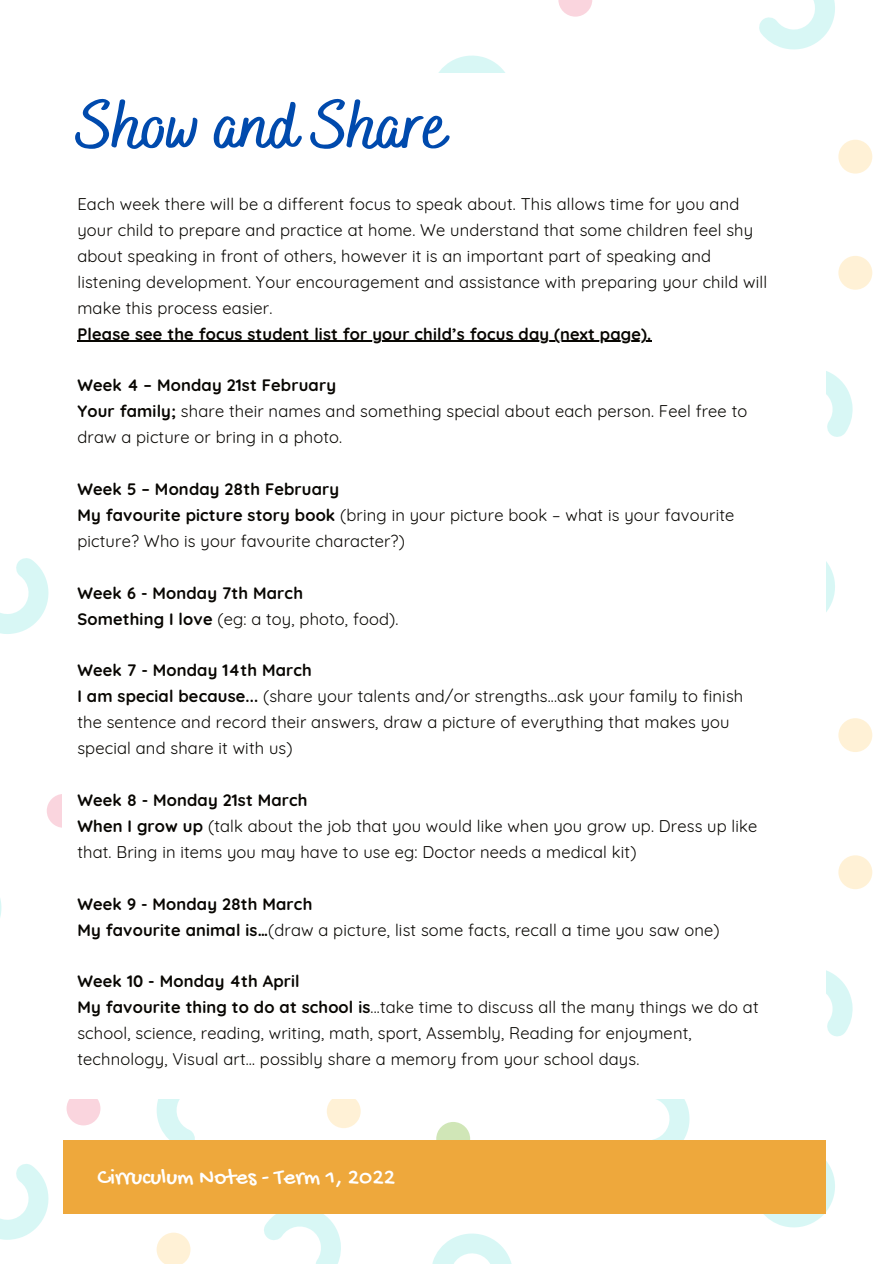
<style>
.page{position:relative;width:894px;height:1264px;background:#fff}
.page>*{position:absolute;margin:0;border:0;box-sizing:border-box;transform-origin:0 0}
.t1{font:700 67.5px "Bakerie Smooth";color:#004aad}
.t2{font:23.25px "Gochi Hand";color:#fff}
.t3{font:16.5px/26px "Quicksand";letter-spacing:.01em;color:#080602}
.t4{font:700 16.5px "Quicksand";letter-spacing:.01em;color:#080602}
.s1{font-weight:700}
</style>
<div class="page">
<svg style="left:47px;top:794px;width:34px;height:33px"></svg>
<svg style="left:0;top:558px;width:49px;height:76px"></svg>
<svg style="left:0;top:898px;width:2px;height:19px"></svg>
<div style="left:838px;top:718px;width:34px;height:34px;background:#fff1d6;border-radius:50%"></div>
<div style="left:838px;top:256px;width:34px;height:34px;background:#fff1d6;border-radius:50%"></div>
<svg style="left:826px;top:561px;width:9px;height:51px"></svg>
<svg style="left:826px;top:371px;width:26px;height:66px"></svg>
<svg style="left:436px;top:1121px;width:34px;height:34px"></svg>
<div style="left:838px;top:855px;width:34px;height:34px;background:#fff1d6;border-radius:50%"></div>
<svg style="left:757px;top:1155px;width:78px;height:73px"></svg>
<svg style="left:826px;top:970px;width:26px;height:67px"></svg>
<svg style="left:653px;top:1099px;width:37px;height:41px"></svg>
<svg style="left:432px;top:1233px;width:79px;height:30px"></svg>
<div style="left:66px;top:1091px;width:34px;height:34px;background:#fad5de;border-radius:50%"></div>
<svg style="left:156px;top:1232px;width:34px;height:31px"></svg>
<div style="left:327px;top:1094px;width:33px;height:34px;background:#fff1d6;border-radius:50%"></div>
<svg style="left:0;top:1164px;width:49px;height:75px"></svg>
<svg style="left:262px;top:1213px;width:79px;height:50px"></svg>
<svg style="left:156px;top:1099px;width:39px;height:41px"></svg>
<svg style="left:558px;top:0;width:34px;height:17px"></svg>
<div style="left:838px;top:140px;width:34px;height:34px;background:#fff1d6;border-radius:50%"></div>
<svg style="left:759px;top:0;width:76px;height:50px"></svg>
<svg style="left:438px;top:55px;width:67px;height:18px"></svg>
<div style="left:778px;top:1140px;width:47px;height:73px;background:#eea83c"></div>
<div style="left:110px;top:1140px;width:668px;height:73px;background:#eea83c"></div>
<div style="left:63px;top:1140px;width:47px;height:73px;background:#eea83c"></div>
<div style="left:63px;top:141px;width:762px;height:898px;background:#fff"></div>
<div style="left:63px;top:1039px;width:762px;height:59px;background:#fff"></div>
<hr style="left:77px;top:341px;width:574px;height:1px;background:#080602">
<p class="t1" style="left:77px;top:86px;width:371px">Show and Share</p>
<p class="t3" style="left:77px;top:191px;width:691px">Each week there will be a different focus to speak about. This allows time for you and your child to prepare and practice at home. We understand that some children feel shy about speaking in front of others, however it is an important part of speaking and listening development. Your encouragement and assistance with preparing your child will make this process easier.</p>
<p class="t4" style="left:77px;top:323px;width:575px">Please see the focus student list for your child’s focus day (next page).</p>
<p class="t4" style="left:77px;top:375px;width:260px">Week 4 – Monday 21st February</p>
<p class="t3" style="left:77px;top:398px;width:671px"><span class="s1">Your family;</span> share their names and something special about each person. Feel free to draw a picture or bring in a photo.</p>
<p class="t4" style="left:77px;top:478px;width:263px">Week 5 – Monday 28th February</p>
<p class="t3" style="left:77px;top:502px;width:658px"><span class="s1">My favourite picture story book</span> (bring in your picture book – what is your favourite picture? Who is your favourite character?)</p>
<p class="t4" style="left:77px;top:582px;width:227px">Week 6 - Monday 7th March</p>
<p class="t3" style="left:77px;top:605px;width:322px"><span class="s1">Something I love</span> (eg: a toy, photo, food).</p>
<p class="t4" style="left:77px;top:660px;width:236px">Week 7 - Monday 14th March</p>
<p class="t3" style="left:77px;top:683px;width:667px"><span class="s1">I am special because...</span> (share your talents and/or strengths...ask your family to finish the sentence and record their answers, draw a picture of everything that makes you special and share it with us)</p>
<p class="t4" style="left:77px;top:789px;width:231px">Week 8 - Monday 21st March</p>
<p class="t3" style="left:77px;top:812px;width:681px"><span class="s1">When I grow up</span> (talk about the job that you would like when you grow up. Dress up like that. Bring in items you may have to use eg: Doctor needs a medical kit)</p>
<p class="t4" style="left:77px;top:893px;width:236px">Week 9 - Monday 28th March</p>
<p class="t3" style="left:77px;top:916px;width:643px"><span class="s1">My favourite animal is…</span>(draw a picture, list some facts, recall a time you saw one)</p>
<p class="t4" style="left:77px;top:970px;width:224px">Week 10 - Monday 4th April</p>
<p class="t3" style="left:77px;top:994px;width:682px"><span class="s1">My favourite thing to do at school is</span>...take time to discuss all the many things we do at school, science, reading, writing, math, sport, Assembly, Reading for enjoyment, technology, Visual art… possibly share a memory from your school days.</p>
<p class="t2" style="left:98px;top:1165px;width:299px">Cirruculum Notes - Term 1, 2022</p>
</div>
